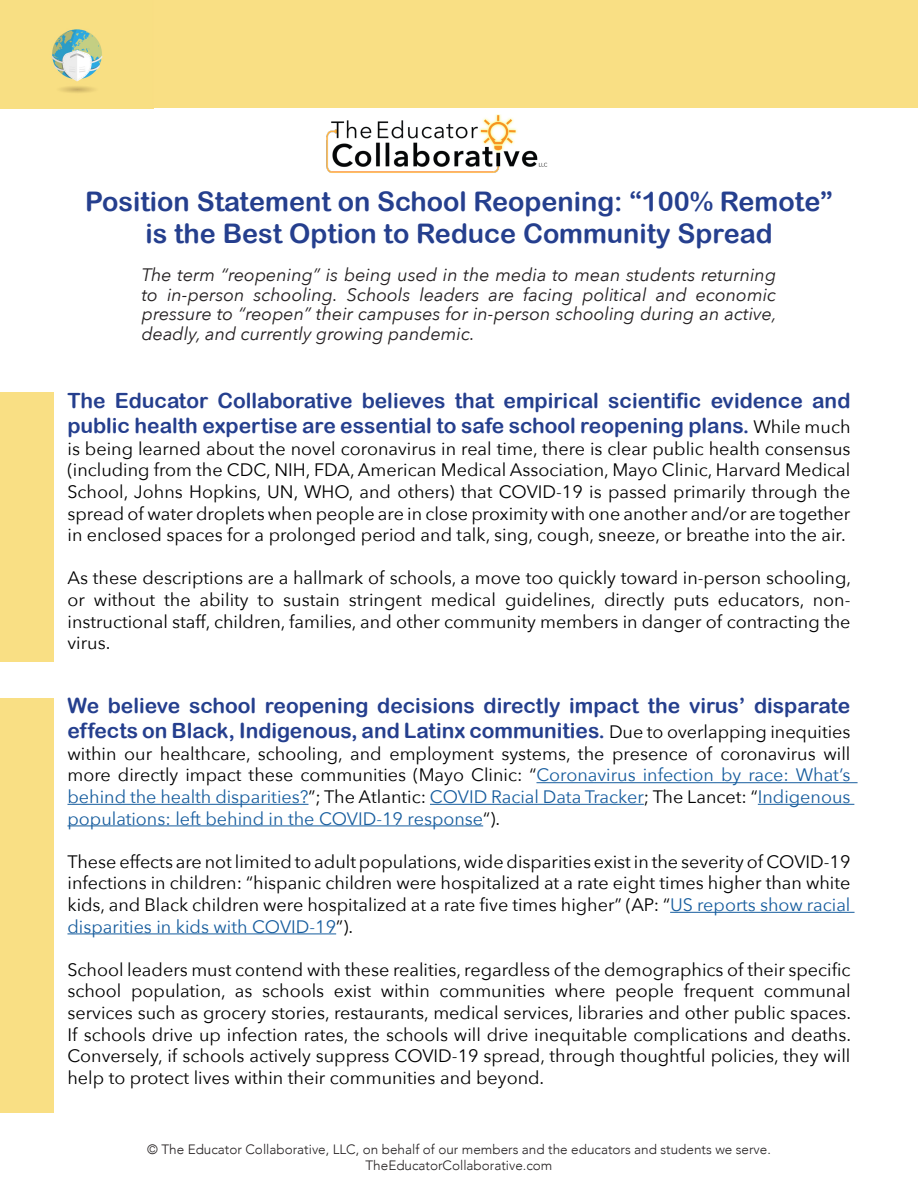
<style>
.page{position:relative;width:918px;height:1188px;background:#fff}
.page>*{position:absolute;margin:0;border:0;box-sizing:border-box;transform-origin:0 0}
.t1{font:27px/32.4px "Arial Rounded MT Bold";color:#253f8e;text-align:center}
.t2{font:21px/25.2px "Arial Rounded MT Bold";color:#253f8e}
.t3{font:18px/21.6px "Avenir Next";color:#000;text-align:justify}
.t4{font:italic 18px/19.5px "Avenir Next";color:#231f20;text-align:justify}
.t5{font:300 13.5px "Avenir";color:#231f20}
.s1{font-family:"Avenir Next";font-size:18px;color:#000}
.s2{color:#175d9e}
</style>
<div class="page">
<img style="left:326px;top:114px;width:222px;height:59px">
<hr style="left:537px;top:782px;width:321px;height:1px;background:#175d9e">
<hr style="left:68px;top:804px;width:240px;height:1px;background:#175d9e">
<hr style="left:430px;top:804px;width:214px;height:1px;background:#175d9e">
<hr style="left:758px;top:804px;width:96px;height:1px;background:#175d9e">
<hr style="left:68px;top:825px;width:415px;height:1px;background:#175d9e">
<hr style="left:670px;top:912px;width:185px;height:1px;background:#175d9e">
<hr style="left:68px;top:933px;width:268px;height:1px;background:#175d9e">
<div style="left:0;top:0;width:918px;height:108px;background:#f9df84"></div>
<img style="left:52px;top:29px;width:51px;height:64px">
<div style="left:0;top:392px;width:54px;height:270px;background:#f9df84"></div>
<div style="left:0;top:698px;width:54px;height:414px;background:#f9df84"></div>
<p class="t1" style="left:85px;top:185px;width:749px">Position Statement on School Reopening: “100% Remote” is the Best Option to Reduce Community Spread</p>
<p class="t4" style="left:142px;top:264px;width:637px">The term “reopening” is being used in the media to mean students returning to in-person schooling. Schools leaders are facing political and economic pressure to “reopen” their campuses for in-person schooling during an active, deadly, and currently growing pandemic.</p>
<p class="t2" style="left:68px;top:388px;width:784px">The Educator Collaborative believes that empirical scientific evidence and public health expertise are essential to safe school reopening plans. <span class="s1">While much</span></p>
<p class="t3" style="left:68px;top:437px;width:784px">is being learned about the novel coronavirus in real time, there is clear public health consensus (including from the CDC, NIH, FDA, American Medical Association, Mayo Clinic, Harvard Medical School, Johns Hopkins, UN, WHO, and others) that COVID-19 is passed primarily through the spread of water droplets when people are in close proximity with one another and/or are together in enclosed spaces for a prolonged period and talk, sing, cough, sneeze, or breathe into the air.</p>
<p class="t3" style="left:68px;top:566px;width:785px">As these descriptions are a hallmark of schools, a move too quickly toward in-person schooling, or without the ability to sustain stringent medical guidelines, directly puts educators, non&shy;instructional staff, children, families, and other community members in danger of contracting the virus.</p>
<p class="t2" style="left:68px;top:693px;width:785px">We believe school reopening decisions directly impact the virus’ disparate effects on Black, Indigenous, and Latinx communities. <span class="s1">Due to overlapping inequities</span></p>
<p class="t3" style="left:68px;top:742px;width:785px">within our healthcare, schooling, and employment systems, the presence of coronavirus will more directly impact these communities (Mayo Clinic: “<span class="s2">Coronavirus infection by race: What’s behind the health disparities?</span>”; The Atlantic: <span class="s2">COVID Racial Data Tracker</span>; The Lancet: “<span class="s2">Indigenous populations: left behind in the COVID-19 response</span>“).</p>
<p class="t3" style="left:68px;top:850px;width:785px">These effects are not limited to adult populations, wide disparities exist in the severity of COVID-19 infections in children: “hispanic children were hospitalized at a rate eight times higher than white kids, and Black children were hospitalized at a rate five times higher” (AP: “<span class="s2">US reports show racial disparities in kids with COVID-19</span>”).</p>
<p class="t3" style="left:68px;top:958px;width:785px">School leaders must contend with these realities, regardless of the demographics of their specific school population, as schools exist within communities where people frequent communal services such as grocery stories, restaurants, medical services, libraries and other public spaces.<br>If schools drive up infection rates, the schools will drive inequitable complications and deaths.<br>Conversely, if schools actively suppress COVID-19 spread, through thoughtful policies, they will help to protect lives within their communities and beyond.</p>
<p class="t5" style="left:147px;top:1141px;width:625px">© The Educator Collaborative, LLC, on behalf of our members and the educators and students we serve.</p>
<p class="t5" style="left:366px;top:1158px;width:188px">TheEducatorCollaborative.com</p>
</div>
